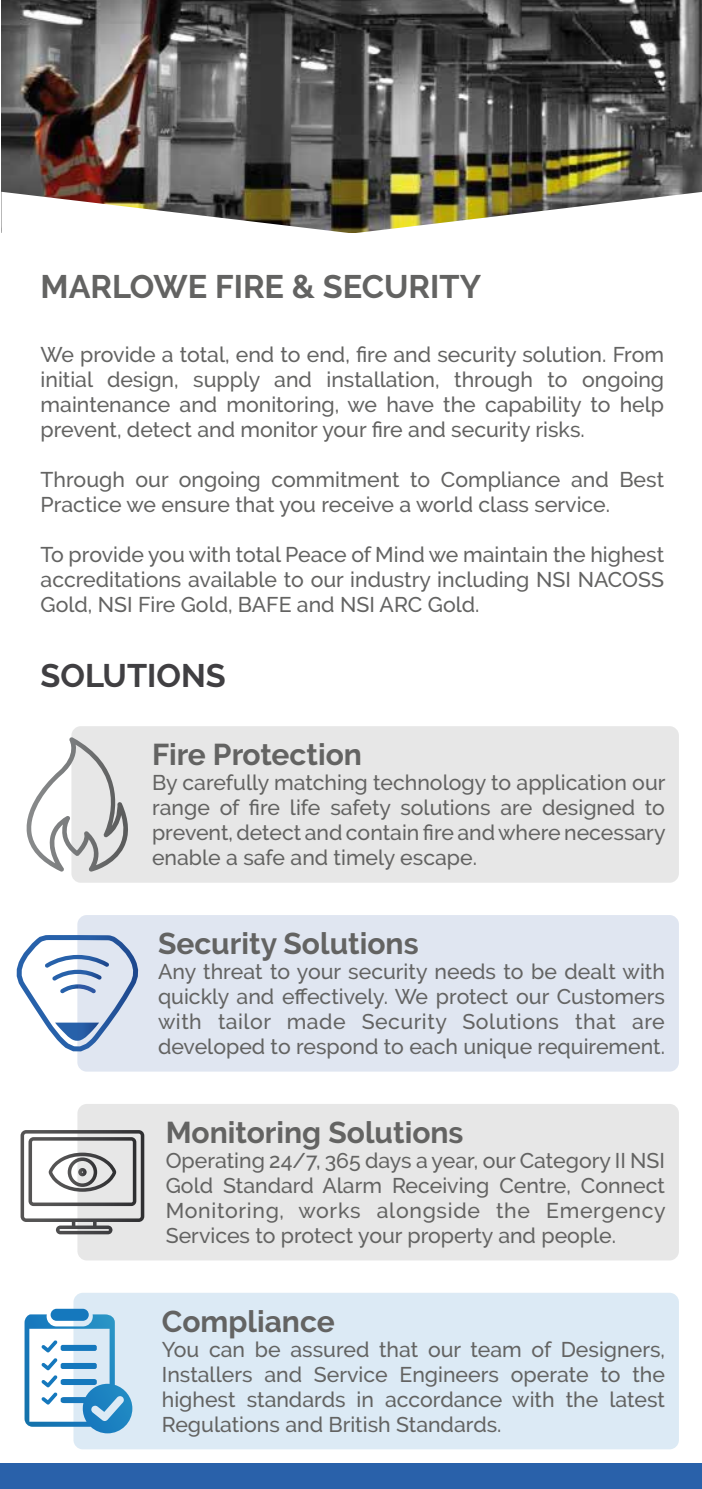
<style>
.page{position:relative;width:702px;height:1489px;background:#fff}
.page>*{position:absolute;margin:0;border:0;box-sizing:border-box;transform-origin:0 0}
.t1{font:700 32.5px "Raleway";color:#636362}
.t2{font:700 32.5px "Raleway";color:#403f42}
.t3{font:700 30px "Raleway";color:#636362}
.t4{font:500 21.25px/25px "Raleway";color:#636362;text-align:justify}
</style>
<div class="page">
<div style="left:0;top:1463px;width:702px;height:25px;background:#2961aa"></div>
<div style="left:71px;top:726px;width:608px;height:156px;background:#e7e7e7;border-radius:9px"></div>
<svg style="left:26px;top:737px;width:102px;height:134px"></svg>
<svg style="left:16px;top:935px;width:61px;height:117px"></svg>
<div style="left:77px;top:915px;width:602px;height:156px;background:#e0e6f1;border-radius:9px"></div>
<div style="left:77px;top:1103px;width:602px;height:157px;background:#e7e7e7;border-radius:9px"></div>
<svg style="left:21px;top:1130px;width:123px;height:104px"></svg>
<div style="left:73px;top:1292px;width:606px;height:157px;background:#dceaf5;border-radius:9px"></div>
<div style="left:51px;top:1308px;width:38px;height:12px;background:#1578bd;border-radius:6px"></div>
<svg style="left:25px;top:1314px;width:107px;height:119px"></svg>
<img style="left:1px;top:0;width:701px;height:191px">
<img style="left:1px;top:191px;width:701px;height:42px">
<h1 class="t1" style="left:41px;top:268px;width:442px">MARLOWE FIRE &amp; SECURITY</h1>
<p class="t4" style="left:41px;top:342px;width:625px">We provide a total, end to end, fire and security solution. From initial design, supply and installation, through to ongoing maintenance and monitoring, we have the capability to help prevent, detect and monitor your fire and security risks.</p>
<p class="t4" style="left:41px;top:467px;width:625px">Through our ongoing commitment to Compliance and Best<br>Practice we ensure that you receive a world class service.</p>
<p class="t4" style="left:41px;top:542px;width:625px">To provide you with total Peace of Mind we maintain the highest accreditations available to our industry including NSI NACOSS Gold, NSI Fire Gold, BAFE and NSI ARC Gold.</p>
<h1 class="t2" style="left:41px;top:657px;width:187px">SOLUTIONS</h1>
<h2 class="t3" style="left:152px;top:737px;width:211px">Fire Protection</h2>
<p class="t4" style="left:152px;top:770px;width:515px">By carefully matching technology to application our range of fire life safety solutions are designed to prevent, detect and contain fire and where necessary enable a safe and timely escape.</p>
<h2 class="t3" style="left:158px;top:926px;width:262px">Security Solutions</h2>
<p class="t4" style="left:158px;top:959px;width:508px">Any threat to your security needs to be dealt with quickly and effectively. We protect our Customers with tailor made Security Solutions that are developed to respond to each unique requirement.</p>
<h2 class="t3" style="left:166px;top:1115px;width:299px">Monitoring Solutions</h2>
<p class="t4" style="left:166px;top:1147px;width:501px">Operating 24/7, 365 days a year, our Category II NSI Gold Standard Alarm Receiving Centre, Connect Monitoring, works alongside the Emergency Services to protect your property and people.</p>
<h2 class="t3" style="left:162px;top:1303px;width:174px">Compliance</h2>
<p class="t4" style="left:162px;top:1336px;width:504px">You can be assured that our team of Designers, Installers and Service Engineers operate to the highest standards in accordance with the latest Regulations and British Standards.</p>
</div>
